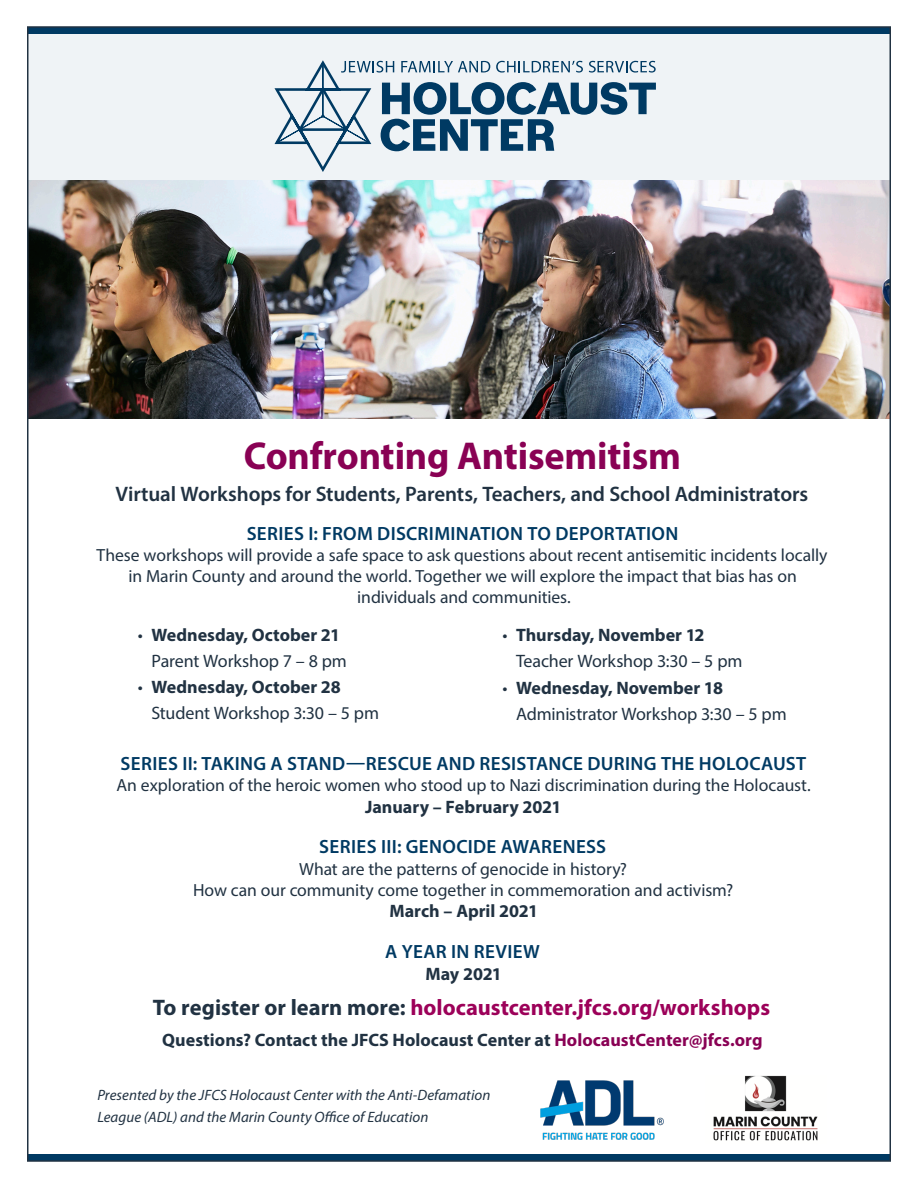
<style>
.page{position:relative;width:918px;height:1188px;background:#fff}
.page>*{position:absolute;margin:0;border:0;box-sizing:border-box;transform-origin:0 0}
.subhead{font:700 39px "Myriad Pro";letter-spacing:-.005em;color:#890154}
.Body_10_12_6{font:700 22.5px "Myriad Pro";color:#9c0159}
.subhead-2{font:600 21px "Myriad Pro";letter-spacing:-.005em;color:#213242}
.subhead-3{font:600 19.2px "Myriad Pro";letter-spacing:.015em;color:#003a63}
.Body_10_12_6-2{font:700 18px "Myriad Pro";color:#213242}
.Body_10_12_6-3{font:18px/26.2px "Myriad Pro";letter-spacing:-.005em;color:#213242}
.Body_10_12_6-4{font:17.7px/21.1px "Myriad Pro";letter-spacing:-.005em;color:#213242;text-align:center}
.Body_12_14_4{font:italic 15px/21.6px "Myriad Pro";letter-spacing:.005em;color:#213242}
.s1{font-weight:400}
.s2{font-weight:700}
.s3{color:#213242}
.s4{color:#890154}
</style>
<div class="page">
<div style="left:27px;top:33px;width:864px;height:156px;background:#eff3f6"></div>
<img style="left:30px;top:180px;width:858px;height:238px">
<div style="left:27px;top:27px;width:864px;height:6px;background:#003a63"></div>
<div style="left:27px;top:1155px;width:864px;height:6px;background:#003a63"></div>
<svg style="left:274px;top:60px;width:382px;height:112px"></svg>
<img style="left:540px;top:1080px;width:124px;height:60px">
<img style="left:713px;top:1075px;width:105px;height:66px">
<p class="subhead" style="left:244px;top:430px;width:439px">Confronting Antisemitism</p>
<p class="subhead-2" style="left:116px;top:480px;width:694px">Virtual Workshops for Students, Parents, Teachers, and School Administrators</p>
<p class="subhead-3" style="left:247px;top:521px;width:433px">SERIES I: FROM DISCRIMINATION TO DEPORTATION</p>
<p class="Body_10_12_6-4" style="left:97px;top:544px;width:732px">These workshops will provide a safe space to ask questions about recent antisemitic incidents locally in Marin County and around the world. Together we will explore the impact that bias has on individuals and communities.</p>
<p class="Body_10_12_6-2" style="left:138px;top:623px;width:204px"><span class="s1">•</span> Wednesday, October 21</p>
<p class="Body_10_12_6-3" style="left:151px;top:648px;width:197px">Parent Workshop 7 – 8 pm</p>
<p class="Body_10_12_6-2" style="left:138px;top:675px;width:204px"><span class="s1">•</span> Wednesday, October 28</p>
<p class="Body_10_12_6-3" style="left:151px;top:700px;width:229px">Student Workshop 3:30 – 5 pm</p>
<p class="Body_10_12_6-3" style="left:516px;top:622px;width:228px;text-indent:-14px">• <span class="s2">Thursday, November 12<br></span>Teacher Workshop 3:30 – 5 pm</p>
<p class="Body_10_12_6-3" style="left:516px;top:674px;width:272px;text-indent:-14px">• <span class="s2">Wednesday, November 18<br></span>Administrator Workshop 3:30 – 5 pm</p>
<p class="subhead-3" style="left:121px;top:751px;width:687px">SERIES II: TAKING A STAND—RESCUE AND RESISTANCE DURING THE HOLOCAUST</p>
<p class="Body_10_12_6-4" style="left:117px;top:774px;width:696px">An exploration of the heroic women who stood up to Nazi discrimination during the Holocaust.</p>
<p class="Body_10_12_6-2" style="left:365px;top:795px;width:198px">January – February 2021</p>
<p class="subhead-3" style="left:319px;top:835px;width:288px">SERIES III: GENOCIDE AWARENESS</p>
<p class="Body_10_12_6-4" style="left:193px;top:858px;width:542px">What are the patterns of genocide in history?<br>How can our community come together in commemoration and activism?</p>
<p class="Body_10_12_6-2" style="left:389px;top:900px;width:150px">March – April 2021</p>
<p class="subhead-3" style="left:385px;top:939px;width:156px">A YEAR IN REVIEW</p>
<p class="Body_10_12_6-2" style="left:426px;top:962px;width:78px">May 2021</p>
<p class="Body_10_12_6" style="left:153px;top:993px;width:619px"><span class="s3">To register or learn more:</span> holocaustcenter.jfcs.org/workshops</p>
<p class="Body_10_12_6-2" style="left:162px;top:1028px;width:602px">Questions? Contact the JFCS Holocaust Center at <span class="s4">HolocaustCenter@jfcs.org</span></p>
<p class="Body_12_14_4" style="left:98px;top:1084px;width:394px">Presented by the JFCS Holocaust Center with the Anti-Defamation<br>League (ADL) and the Marin County Office of Education</p>
</div>
